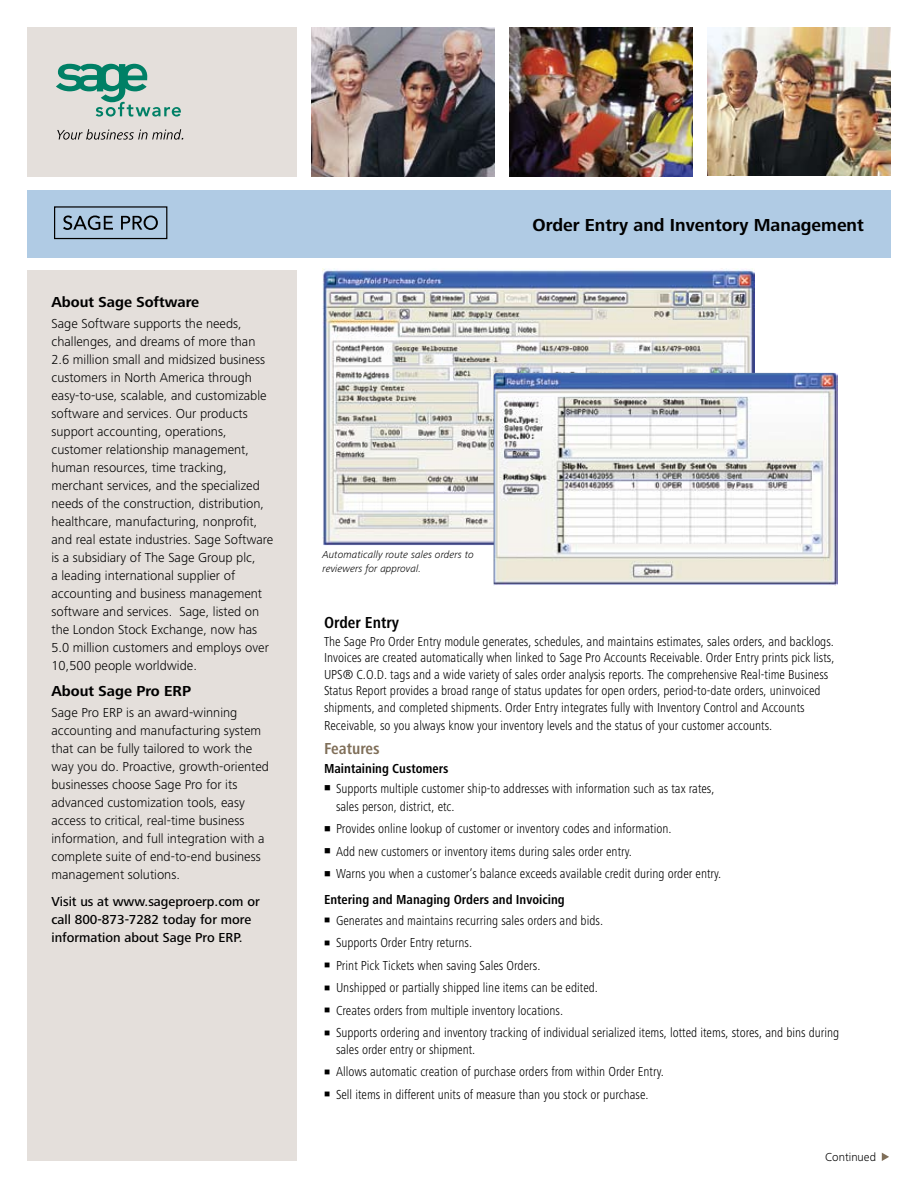
<style>
.page{position:relative;width:918px;height:1188px;background:#fff}
.page>*{position:absolute;margin:0;border:0;box-sizing:border-box;transform-origin:0 0}
.t1{font:700 18px "Frutiger Next LT";color:#000}
.t2{font:700 condensed 16.5px "Frutiger Next LT";color:#000}
.t3{font:700 condensed 16.5px "Frutiger Next LT";color:#806f59}
.t4{font:700 15px "Frutiger Next LT";color:#000}
.t5{font:300 condensed 13.5px/16.5px "Frutiger Next LT";color:#000}
.t6{font:300 13.5px/18px "Frutiger Next LT";color:#000}
.t7{font:500 13.5px/18px "Frutiger Next LT";color:#000}
.t8{font:700 condensed 13.5px "Frutiger Next LT";color:#000}
.t9{font:300 12px "Frutiger Next LT";color:#000}
.t10{font:italic 300 10.5px/13.5px "Frutiger Next LT";color:#000}
.s1{font-weight:700}
</style>
<div class="page">
<div style="left:27px;top:27px;width:270px;height:149px;background:#e4dfdb"></div>
<div style="left:27px;top:271px;width:270px;height:890px;background:#e4dfdb"></div>
<div style="left:27px;top:190px;width:864px;height:67px;background:#b0cbe4"></div>
<img style="left:311px;top:28px;width:183px;height:148px">
<img style="left:509px;top:28px;width:183px;height:148px">
<img style="left:707px;top:28px;width:183px;height:148px">
<svg style="left:882px;top:1153px;width:7px;height:8px"></svg>
<svg style="left:57px;top:129px;width:126px;height:11px"></svg>
<svg style="left:56px;top:64px;width:125px;height:53px"></svg>
<svg style="left:63px;top:216px;width:50px;height:14px"></svg>
<svg style="left:121px;top:216px;width:37px;height:14px"></svg>
<div style="left:54px;top:206px;width:113px;height:33px;border:1px solid #000"></div>
<img style="left:323px;top:268px;width:432px;height:278px">
<img style="left:494px;top:373px;width:343px;height:213px">
<p class="t4" style="left:51px;top:293px;width:149px">About Sage Software</p>
<p class="t6" style="left:51px;top:314px;width:223px">Sage Software supports the needs, challenges, and dreams of more than 2.6 million small and midsized business customers in North America through easy-to-use, scalable, and customizable software and services. Our products support accounting, operations, customer relationship management, human resources, time tracking, merchant services, and the specialized needs of the construction, distribution, healthcare, manufacturing, nonprofit, and real estate industries. Sage Software is a subsidiary of The Sage Group plc,<br>a leading international supplier of accounting and business management software and services. Sage, listed on the London Stock Exchange, now has 5.0 million customers and employs over 10,500 people worldwide.</p>
<p class="t4" style="left:51px;top:683px;width:141px">About Sage Pro ERP</p>
<p class="t6" style="left:51px;top:704px;width:219px">Sage Pro ERP is an award-winning accounting and manufacturing system that can be fully tailored to work the way you do. Proactive, growth-oriented businesses choose Sage Pro for its advanced customization tools, easy access to critical, real-time business information, and full integration with a complete suite of end-to-end business management solutions.</p>
<p class="t7" style="left:51px;top:893px;width:210px">Visit us at www.sageproerp.com or call 800-873-7282 today for more information about Sage Pro ERP.</p>
<h1 class="t1" style="left:533px;top:215px;width:333px">Order Entry and Inventory Management</h1>
<p class="t10" style="left:323px;top:548px;width:153px">Automatically route sales orders to reviewers for approval.</p>
<p class="t2" style="left:324px;top:613px;width:77px">Order Entry</p>
<p class="t5" style="left:324px;top:633px;width:512px">The Sage Pro Order Entry module generates, schedules, and maintains estimates, sales orders, and backlogs.<br>Invoices are created automatically when linked to Sage Pro Accounts Receivable. Order Entry prints pick lists, UPS® C.O.D. tags and a wide variety of sales order analysis reports. The comprehensive Real-time Business Status Report provides a broad range of status updates for open orders, period-to-date orders, uninvoiced shipments, and completed shipments. Order Entry integrates fully with Inventory Control and Accounts</p>
<p class="t5" style="left:324px;top:717px;width:450px">Receivable, so you always know your inventory levels and the status of your customer accounts.</p>
<p class="t3" style="left:324px;top:739px;width:57px">Features</p>
<p class="t8" style="left:324px;top:761px;width:126px">Maintaining Customers</p>
<p class="t5" style="left:336px;top:779px;width:380px;line-height:18px;text-indent:-12px">■ Supports multiple customer ship-to addresses with information such as tax rates, sales person, district, etc.</p>
<p class="t5" style="left:324px;top:820px;width:349px">■ Provides online lookup of customer or inventory codes and information.</p>
<p class="t5" style="left:324px;top:843px;width:309px">■ Add new customers or inventory items during sales order entry.</p>
<p class="t5" style="left:324px;top:861px;width:399px;line-height:25.5px">■ Warns you when a customer’s balance exceeds available credit during order entry.<br><span class="s1">Entering and Managing Orders and Invoicing</span></p>
<p class="t5" style="left:324px;top:912px;width:281px">■ Generates and maintains recurring sales orders and bids.</p>
<p class="t5" style="left:324px;top:934px;width:150px">■ Supports Order Entry returns.</p>
<p class="t5" style="left:324px;top:957px;width:218px">■ Print Pick Tickets when saving Sales Orders.</p>
<p class="t5" style="left:324px;top:979px;width:276px">■ Unshipped or partially shipped line items can be edited.</p>
<p class="t5" style="left:324px;top:1002px;width:241px">■ Creates orders from multiple inventory locations.</p>
<p class="t5" style="left:336px;top:1024px;width:505px;text-indent:-12px">■ Supports ordering and inventory tracking of individual serialized items, lotted items, stores, and bins during sales order entry or shipment.</p>
<p class="t5" style="left:324px;top:1063px;width:341px">■ Allows automatic creation of purchase orders from within Order Entry.</p>
<p class="t5" style="left:324px;top:1086px;width:326px">■ Sell items in different units of measure than you stock or purchase.</p>
<p class="t9" style="left:825px;top:1150px;width:52px">Continued</p>
</div>
